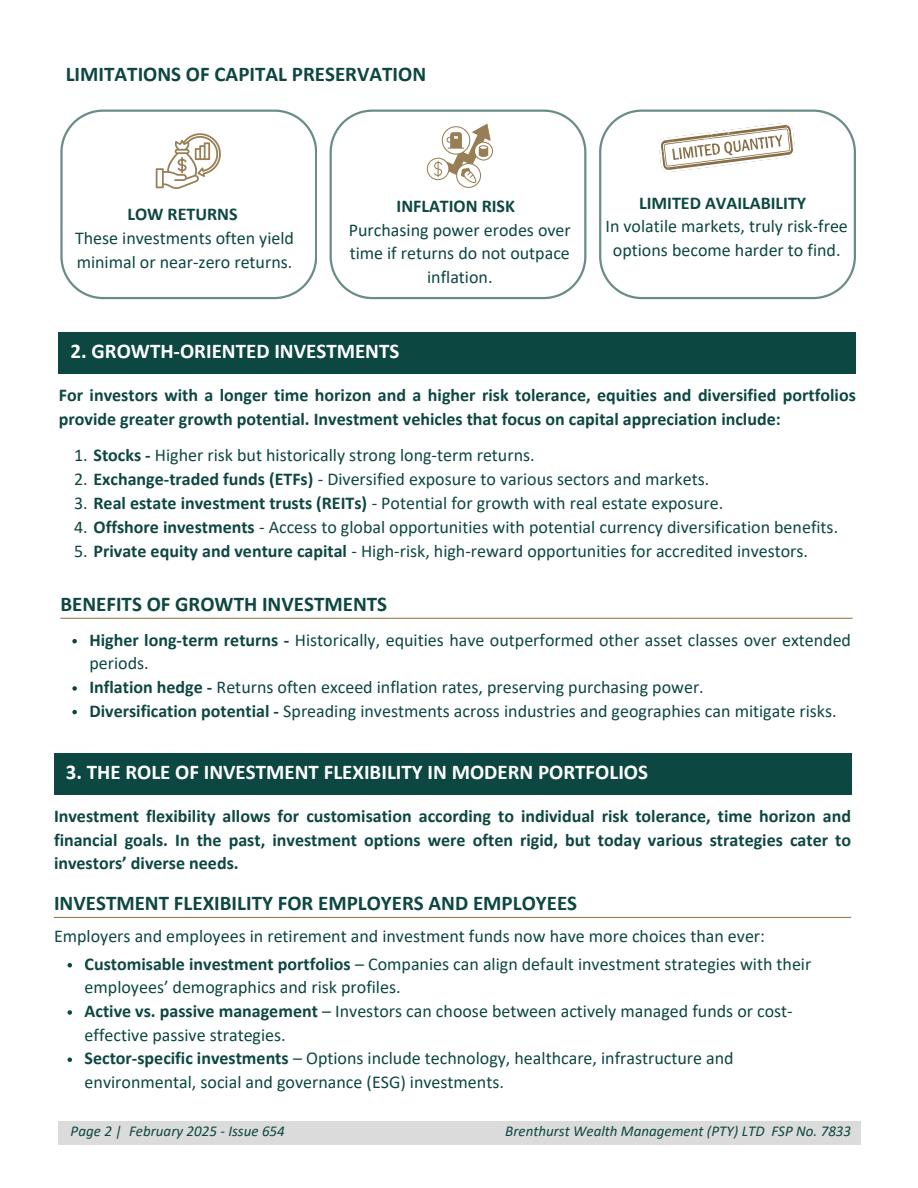
<style>
.page{position:relative;width:918px;height:1188px;background:#fff}
.page>*{position:absolute;margin:0;border:0;box-sizing:border-box;transform-origin:0 0}
.t1{font:700 21px "Calibri";color:#0d4742}
.t2{font:700 21px "Calibri";color:#fff}
.t3{font:18px/23.7px "Calibri";color:#0d4742}
.t4{font:700 18px/23.7px "Calibri";color:#0d4742}
.t5{font:italic 15px "Calibri";color:#0d4742}
.s1{font-weight:700}
</style>
<div class="page">
<div style="left:59px;top:1121px;width:802px;height:23px;background:#dbdbdb"></div>
<svg style="left:60px;top:110px;width:257px;height:189px"></svg>
<svg style="left:330px;top:110px;width:256px;height:189px"></svg>
<svg style="left:599px;top:110px;width:257px;height:189px"></svg>
<svg style="left:156px;top:133px;width:65px;height:56px"></svg>
<svg style="left:427px;top:124px;width:66px;height:64px"></svg>
<img style="left:660px;top:124px;width:135px;height:47px">
<div style="left:59px;top:332px;width:797px;height:42px;background:#0d4742"></div>
<svg style="left:72px;top:639px;width:5px;height:4px"></svg>
<svg style="left:72px;top:686px;width:5px;height:5px"></svg>
<svg style="left:72px;top:710px;width:5px;height:4px"></svg>
<hr style="left:60px;top:618px;width:793px;height:1px;background:#987e55">
<div style="left:54px;top:754px;width:797px;height:41px;background:#0d4742"></div>
<hr style="left:54px;top:917px;width:797px;height:1px;background:#987e55">
<svg style="left:68px;top:963px;width:4px;height:4px"></svg>
<svg style="left:68px;top:1010px;width:4px;height:5px"></svg>
<svg style="left:68px;top:1057px;width:4px;height:5px"></svg>
<h1 class="t1" style="left:66px;top:66px;width:362px">LIMITATIONS OF CAPITAL PRESERVATION</h1>
<p class="t3" style="left:75px;top:204px;width:221px;text-align:center"><span class="s1">LOW RETURNS<br></span>These investments often yield minimal or near-zero returns.</p>
<p class="t4" style="left:397px;top:196px;width:120px">INFLATION RISK</p>
<p class="t3" style="left:349px;top:219px;width:224px;text-align:center">Purchasing power erodes over time if returns do not outpace inflation.</p>
<h1 class="t2" style="left:71px;top:342px;width:330px">2. GROWTH-ORIENTED INVESTMENTS</h1>
<p class="t4" style="left:639px;top:192px;width:169px">LIMITED AVAILABILITY</p>
<p class="t3" style="left:605px;top:216px;width:244px;text-align:center">In volatile markets, truly risk-free options become harder to find.</p>
<p class="t4" style="left:59px;top:385px;width:799px">For investors with a longer time horizon and a higher risk tolerance, equities and diversified portfolios provide greater growth potential. Investment vehicles that focus on capital appreciation include:</p>
<h3 class="t3" style="left:74px;top:445px;width:462px">1. <span class="s1">Stocks -</span> Higher risk but historically strong long-term returns.</h3>
<p class="t3" style="left:74px;top:469px;width:637px">2. <span class="s1">Exchange-traded funds (ETFs)</span> - Diversified exposure to various sectors and markets.</p>
<h3 class="t3" style="left:74px;top:493px;width:651px">3. <span class="s1">Real estate investment trusts (REITs)</span> - Potential for growth with real estate exposure.</h3>
<p class="t3" style="left:74px;top:517px;width:766px">4. <span class="s1">Offshore investments</span> - Access to global opportunities with potential currency diversification benefits.</p>
<p class="t3" style="left:74px;top:541px;width:736px">5. <span class="s1">Private equity and venture capital</span> - High-risk, high-reward opportunities for accredited investors.</p>
<p class="t1" style="left:60px;top:595px;width:328px">BENEFITS OF GROWTH INVESTMENTS</p>
<p class="t3" style="left:89px;top:629px;width:763px"><span class="s1">Higher long-term returns -</span> Historically, equities have outperformed other asset classes over extended periods.</p>
<h1 class="t3" style="left:89px;top:677px;width:616px"><span class="s1">Inflation hedge -</span> Returns often exceed inflation rates, preserving purchasing power.</h1>
<p class="t3" style="left:89px;top:700px;width:749px"><span class="s1">Diversification potential -</span> Spreading investments across industries and geographies can mitigate risks.</p>
<p class="t2" style="left:66px;top:763px;width:584px">3. THE ROLE OF INVESTMENT FLEXIBILITY IN MODERN PORTFOLIOS</p>
<p class="t4" style="left:54px;top:806px;width:799px;text-align:justify">Investment flexibility allows for customisation according to individual risk tolerance, time horizon and financial goals. In the past, investment options were often rigid, but today various strategies cater to investors’ diverse needs.</p>
<h1 class="t1" style="left:54px;top:895px;width:525px">INVESTMENT FLEXIBILITY FOR EMPLOYERS AND EMPLOYEES</h1>
<h2 class="t3" style="left:54px;top:926px;width:713px">Employers and employees in retirement and investment funds now have more choices than ever:</h2>
<h1 class="t3" style="left:85px;top:953px;width:728px"><span class="s1">Customisable investment portfolios</span> – Companies can align default investment strategies with their employees’ demographics and risk profiles.</h1>
<p class="t3" style="left:85px;top:1001px;width:710px"><span class="s1">Active vs. passive management</span> – Investors can choose between actively managed funds or cost&shy;effective passive strategies.</p>
<h3 class="t3" style="left:85px;top:1048px;width:651px"><span class="s1">Sector-specific investments</span> – Options include technology, healthcare, infrastructure and environmental, social and governance (ESG) investments.</h3>
<h2 class="t5" style="left:71px;top:1124px;width:216px">Page 2 | February 2025 - Issue 654</h2>
<p class="t5" style="left:505px;top:1124px;width:347px">Brenthurst Wealth Management (PTY) LTD FSP No. 7833</p>
</div>
